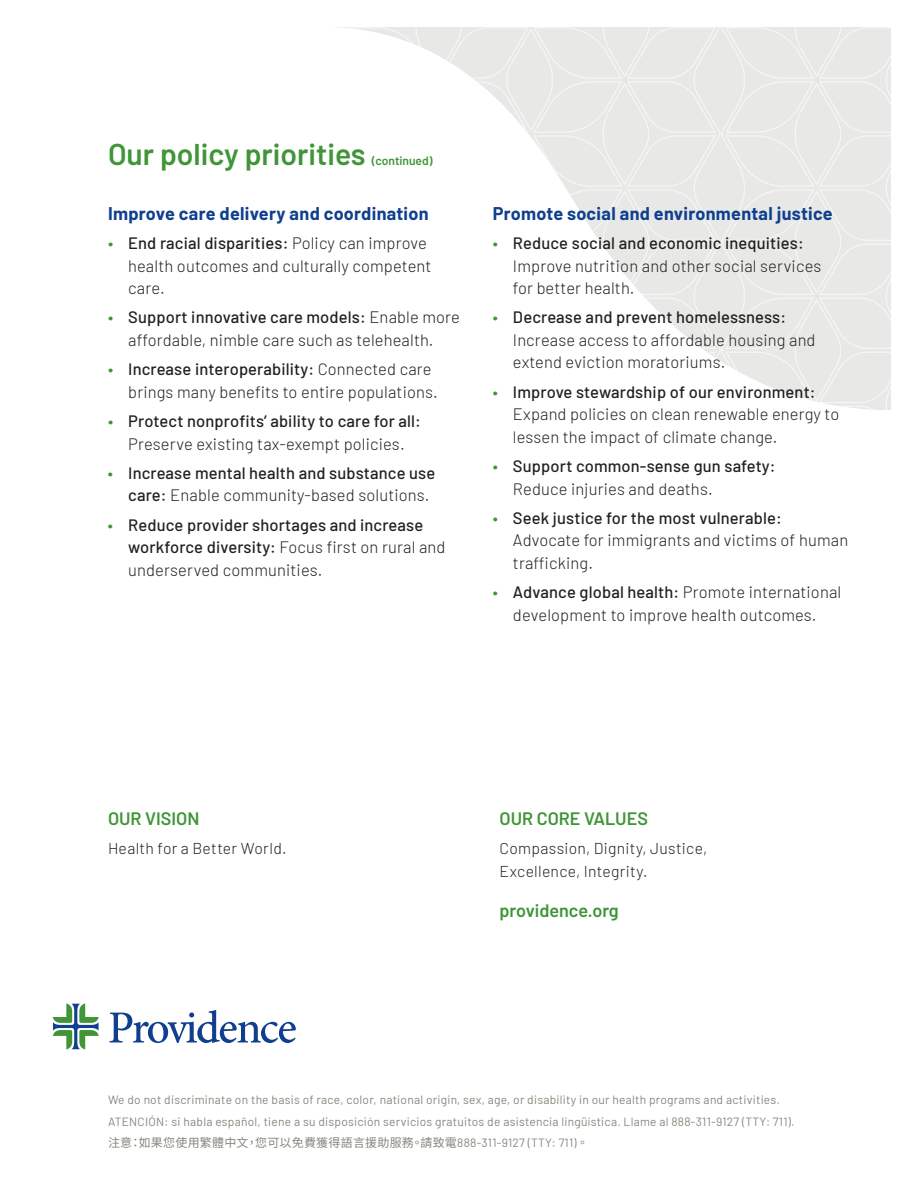
<style>
.page{position:relative;width:918px;height:1188px;background:#fff}
.page>*{position:absolute;margin:0;border:0;box-sizing:border-box;transform-origin:0 0}
.t1{font:600 30px "Barlow";color:#3f9537}
.t2{font:700 18px "Barlow";letter-spacing:.015em;color:#0f3f8e}
.t3{font:600 18px "Barlow";color:#3f9537}
.t4{font:300 16.5px/22.5px "Barlow";letter-spacing:.01em;color:#231f20}
.t5{font:500 16.5px/22.5px "Barlow";letter-spacing:.01em;color:#231f20}
.t6{font:300 15.75px/22.5px "Barlow";letter-spacing:.02em;color:#231f20}
.t7{font:12px/21.8px "Barlow";letter-spacing:.02em;color:#87877e}
.t8{font:12px "Source Han Sans TW";letter-spacing:.02em;color:#87877e}
.t9{font:600 12px "Barlow";color:#3f9537}
.s1{font-weight:500;color:#3f9537}
.s2{font-weight:500}
.s3{color:#3f9537}
.s4{font-weight:300}
.s5{font-family:"Barlow"}
</style>
<div class="page">
<svg style="left:341px;top:27px;width:380px;height:334px"></svg>
<svg style="left:721px;top:27px;width:170px;height:383px;fill:#e8e9e6"></svg>
<svg style="left:110px;top:1010px;width:186px;height:33px"></svg>
<svg style="left:53px;top:1004px;width:46px;height:45px"></svg>
<h1 class="t1" style="left:108px;top:132px;width:259px">Our policy priorities</h1>
<p class="t9" style="left:372px;top:152px;width:62px">(continued)</p>
<p class="t2" style="left:108px;top:200px;width:322px">Improve care delivery and coordination</p>
<p class="t4" style="left:128px;top:231px;width:305px;text-indent:-20px"><span class="s1">•</span> <span class="s2">End racial disparities:</span> Policy can improve health outcomes and culturally competent care.</p>
<p class="t4" style="left:108px;top:305px;width:354px;text-align:center"><span class="s1">•</span> <span class="s2">Support innovative care models:</span> Enable more affordable, nimble care such as telehealth.</p>
<p class="t4" style="left:128px;top:357px;width:311px;text-indent:-20px"><span class="s1">•</span> <span class="s2">Increase interoperability:</span> Connected care brings many benefits to entire populations.</p>
<p class="t5" style="left:108px;top:408px;width:315px;text-align:center"><span class="s3">•</span> Protect nonprofits’ ability to care for all:<br><span class="s4">Preserve existing tax-exempt policies.</span></p>
<p class="t5" style="left:128px;top:460px;width:308px;text-indent:-20px"><span class="s3">•</span> Increase mental health and substance use care: <span class="s4">Enable community-based solutions.</span></p>
<p class="t5" style="left:128px;top:512px;width:319px;text-indent:-20px"><span class="s3">•</span> Reduce provider shortages and increase workforce diversity: <span class="s4">Focus first on rural and underserved communities.</span></p>
<p class="t2" style="left:493px;top:200px;width:341px">Promote social and environmental justice</p>
<p class="t4" style="left:513px;top:231px;width:310px;text-indent:-20px"><span class="s1">•</span> <span class="s2">Reduce social and economic inequities:<br></span>Improve nutrition and other social services for better health.</p>
<p class="t4" style="left:513px;top:305px;width:304px;text-indent:-20px"><span class="s1">•</span> <span class="s2">Decrease and prevent homelessness:<br></span>Increase access to affordable housing and extend eviction moratoriums.</p>
<p class="t4" style="left:513px;top:379px;width:328px;text-indent:-20px"><span class="s1">•</span> <span class="s2">Improve stewardship of our environment:<br></span>Expand policies on clean renewable energy to lessen the impact of climate change.</p>
<p class="t5" style="left:513px;top:453px;width:264px;text-indent:-20px"><span class="s3">•</span> Support common-sense gun safety:<br><span class="s4">Reduce injuries and deaths.</span></p>
<p class="t4" style="left:513px;top:505px;width:337px;text-indent:-20px"><span class="s1">•</span> <span class="s2">Seek justice for the most vulnerable:<br></span>Advocate for immigrants and victims of human trafficking.</p>
<p class="t4" style="left:493px;top:580px;width:350px;text-align:center"><span class="s1">•</span> <span class="s2">Advance global health:</span> Promote international development to improve health outcomes.</p>
<p class="t3" style="left:108px;top:805px;width:93px">OUR VISION</p>
<p class="t6" style="left:108px;top:836px;width:180px">Health for a Better World.</p>
<p class="t3" style="left:500px;top:805px;width:150px">OUR CORE VALUES</p>
<p class="t6" style="left:500px;top:836px;width:209px">Compassion, Dignity, Justice,<br>Excellence, Integrity.</p>
<p class="t3" style="left:500px;top:898px;width:121px">providence.org</p>
<p class="t7" style="left:108px;top:1088px;width:688px">We do not discriminate on the basis of race, color, national origin, sex, age, or disability in our health programs and activities.<br>ATENCIÓN: si habla español, tiene a su disposición servicios gratuitos de asistencia lingüística. Llame al 888-311-9127 (TTY: 711).</p>
<p class="t8" style="left:108px;top:1136px;width:482px">注意：如果您使用繁體中文，您可以免費獲得語言援助服務。請致電<span class="s5">888-311-9127 (TTY: 711)</span> 。</p>
</div>
